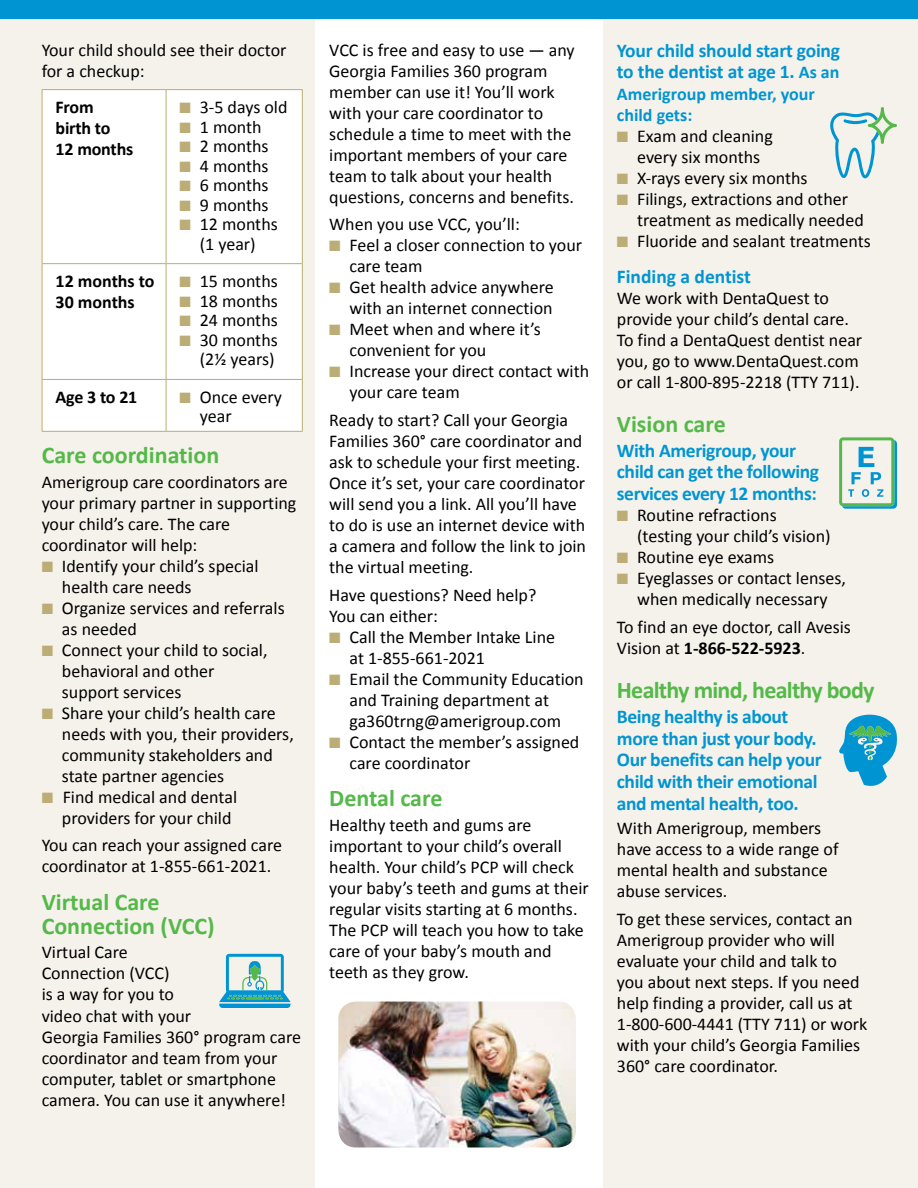
<style>
.page{position:relative;width:918px;height:1188px;background:#fff}
.page>*{position:absolute;margin:0;border:0;box-sizing:border-box;transform-origin:0 0}
.t1{font:700 24px/24px "Calibri";color:#54b948}
.t2{font:700 24px "Calibri";letter-spacing:-.03em;color:#54b948}
.t3{font:700 19.5px/21.6px "Calibri";letter-spacing:-.02em;color:#0095d2}
.t4{font:700 19.5px "Calibri";color:#0095d2}
.t5{font:18px/21px "Calibri";color:#000}
.t6{font:700 18px/21px "Calibri";letter-spacing:-.01em;color:#000}
.t7{font:700 18px/21.6px "Calibri";color:#0095d2}
.s1{color:#bbad75}
.s2{font-size:18px}
.s3{font-weight:700}
</style>
<div class="page">
<div style="left:603px;top:0;width:315px;height:1188px;background:#f5f2eb"></div>
<div style="left:0;top:0;width:315px;height:1188px;background:#f5f2eb"></div>
<div style="left:0;top:0;width:918px;height:18px;background:#0095d2"></div>
<div style="left:43px;top:90px;width:123px;height:341px;background:#fff"></div>
<div style="left:167px;top:90px;width:135px;height:341px;background:#fff"></div>
<hr style="left:42px;top:90px;width:1px;height:173px;background:#bbad75">
<hr style="left:42px;top:264px;width:1px;height:115px;background:#bbad75">
<hr style="left:42px;top:380px;width:1px;height:51px;background:#bbad75">
<hr style="left:42px;top:89px;width:124px;height:1px;background:#bbad75">
<hr style="left:42px;top:263px;width:124px;height:1px;background:#bbad75">
<hr style="left:42px;top:379px;width:124px;height:1px;background:#bbad75">
<hr style="left:42px;top:431px;width:124px;height:1px;background:#bbad75">
<hr style="left:166px;top:90px;width:1px;height:173px;background:#bbad75">
<hr style="left:166px;top:264px;width:1px;height:115px;background:#bbad75">
<hr style="left:166px;top:380px;width:1px;height:51px;background:#bbad75">
<hr style="left:166px;top:89px;width:137px;height:1px;background:#bbad75">
<hr style="left:302px;top:90px;width:1px;height:173px;background:#bbad75">
<hr style="left:302px;top:264px;width:1px;height:115px;background:#bbad75">
<hr style="left:302px;top:380px;width:1px;height:51px;background:#bbad75">
<hr style="left:166px;top:263px;width:137px;height:1px;background:#bbad75">
<hr style="left:166px;top:379px;width:137px;height:1px;background:#bbad75">
<hr style="left:166px;top:431px;width:137px;height:1px;background:#bbad75">
<svg style="left:219px;top:954px;width:72px;height:54px"></svg>
<img style="left:338px;top:1002px;width:238px;height:146px">
<svg style="left:839px;top:437px;width:58px;height:72px"></svg>
<svg style="left:839px;top:714px;width:58px;height:72px"></svg>
<svg style="left:830px;top:107px;width:67px;height:71px"></svg>
<p class="t5" style="left:42px;top:39px;width:246px">Your child should see their doctor for a checkup:</p>
<h3 class="t6" style="left:56px;top:96px;width:79px">From birth to<br>12 months</h3>
<p class="t5" style="left:180px;top:97px;width:109px"><span class="s1">■</span> 3-5 days old</p>
<p class="t5" style="left:180px;top:116px;width:84px"><span class="s1">■</span> 1 month</p>
<p class="t5" style="left:180px;top:136px;width:91px"><span class="s1">■</span> 2 months</p>
<p class="t5" style="left:180px;top:155px;width:91px"><span class="s1">■</span> 4 months</p>
<p class="t5" style="left:180px;top:175px;width:91px"><span class="s1">■</span> 6 months</p>
<p class="t5" style="left:180px;top:194px;width:91px"><span class="s1">■</span> 9 months</p>
<p class="t5" style="left:180px;top:214px;width:100px;line-height:19.5px;text-align:center"><span class="s1">■</span> 12 months (1 year)</p>
<h3 class="t6" style="left:56px;top:270px;width:101px">12 months to<br>30 months</h3>
<p class="t5" style="left:180px;top:271px;width:100px"><span class="s1">■</span> 15 months</p>
<p class="t5" style="left:180px;top:290px;width:100px"><span class="s1">■</span> 18 months</p>
<p class="t5" style="left:180px;top:310px;width:100px"><span class="s1">■</span> 24 months</p>
<p class="t5" style="left:180px;top:330px;width:100px;line-height:19.5px;text-align:right"><span class="s1">■</span> 30 months (2½ years)</p>
<h3 class="t6" style="left:56px;top:386px;width:83px">Age 3 to 21</h3>
<p class="t5" style="left:200px;top:387px;width:84px;line-height:19.5px;text-indent:-20px"><span class="s1">■</span> Once every year</p>
<h2 class="t1" style="left:42px;top:442px;width:179px">Care coordination</h2>
<p class="t5" style="left:42px;top:471px;width:256px">Amerigroup care coordinators are your primary partner in supporting your child’s care. The care coordinator will help:</p>
<p class="t5" style="left:62px;top:555px;width:198px;text-indent:-20px"><span class="s1">■</span> Identify your child’s special health care needs</p>
<p class="t5" style="left:62px;top:597px;width:224px;text-indent:-20px"><span class="s1">■</span> Organize services and referrals as needed</p>
<p class="t5" style="left:62px;top:639px;width:207px;text-indent:-20px"><span class="s1">■</span> Connect your child to social, behavioral and other support services</p>
<p class="t5" style="left:62px;top:702px;width:233px;text-indent:-20px"><span class="s1">■</span> Share your child’s health care needs with you, their providers, community stakeholders and state partner agencies</p>
<p class="t5" style="left:62px;top:786px;width:177px;text-indent:-20px"><span class="s1">■</span> Find medical and dental providers for your child</p>
<p class="t5" style="left:42px;top:835px;width:242px">You can reach your assigned care coordinator at 1-855-661-2021.</p>
<h2 class="t1" style="left:42px;top:889px;width:175px">Virtual Care<br>Connection (VCC)</h2>
<p class="t5" style="left:42px;top:942px;width:261px">Virtual Care<br>Connection (VCC)<br>is a way for you to<br>video chat with your<br>Georgia Families 360° program care coordinator and team from your computer, tablet or smartphone camera. You can use it anywhere!</p>
<p class="t5" style="left:329px;top:39px;width:247px">VCC is free and easy to use — any<br>Georgia Families 360 program member can use it! You’ll work with your care coordinator to schedule a time to meet with the important members of your care team to talk about your health questions, concerns and benefits.</p>
<p class="t5" style="left:329px;top:214px;width:192px">When you use VCC, you’ll:</p>
<p class="t5" style="left:350px;top:235px;width:234px;text-indent:-20px"><span class="s1">■</span> Feel a closer connection to your care team</p>
<p class="t5" style="left:329px;top:277px;width:226px;text-align:right"><span class="s1">■</span> Get health advice anywhere with an internet connection</p>
<p class="t5" style="left:350px;top:319px;width:193px;text-indent:-20px"><span class="s1">■</span> Meet when and where it’s convenient for you</p>
<p class="t5" style="left:350px;top:361px;width:241px;text-indent:-20px"><span class="s1">■</span> Increase your direct contact with your care team</p>
<p class="t5" style="left:329px;top:410px;width:258px">Ready to start? Call your Georgia Families 360° care coordinator and ask to schedule your first meeting.<br>Once it’s set, your care coordinator will send you a link. All you’ll have to do is use an internet device with a camera and follow the link to join the virtual meeting.</p>
<p class="t5" style="left:329px;top:584px;width:209px">Have questions? Need help?<br>You can either:</p>
<p class="t5" style="left:350px;top:626px;width:207px;text-indent:-20px"><span class="s1">■</span> Call the Member Intake Line at 1-855-661-2021</p>
<p class="t5" style="left:350px;top:668px;width:236px;text-indent:-20px"><span class="s1">■</span> Email the Community Education and Training department at ga360trng@amerigroup.com</p>
<p class="t5" style="left:350px;top:731px;width:231px;text-indent:-20px"><span class="s1">■</span> Contact the member’s assigned care coordinator</p>
<h2 class="t1" style="left:329px;top:785px;width:115px">Dental care</h2>
<p class="t5" style="left:329px;top:814px;width:261px">Healthy teeth and gums are important to your child’s overall health. Your child’s PCP will check your baby’s teeth and gums at their regular visits starting at 6 months.<br>The PCP will teach you how to take care of your baby’s mouth and teeth as they grow.</p>
<p class="t3" style="left:617px;top:38px;width:225px">Your child should start going to the dentist at age 1. <span class="s2">As an</span></p>
<p class="t7" style="left:617px;top:82px;width:200px">Amerigroup member, your child gets:</p>
<p class="t5" style="left:617px;top:126px;width:157px;text-align:center"><span class="s1">■</span> Exam and cleaning every six months</p>
<p class="t5" style="left:617px;top:168px;width:192px"><span class="s1">■</span> X-rays every six months</p>
<p class="t5" style="left:637px;top:189px;width:228px;text-indent:-20px"><span class="s1">■</span> Filings, extractions and other treatment as medically needed</p>
<p class="t5" style="left:617px;top:231px;width:256px"><span class="s1">■</span> Fluoride and sealant treatments</p>
<h3 class="t4" style="left:617px;top:264px;width:136px">Finding a dentist</h3>
<p class="t5" style="left:617px;top:287px;width:247px">We work with DentaQuest to provide your child’s dental care.<br>To find a DentaQuest dentist near you, go to www.DentaQuest.com or call 1-800-895-2218 (TTY 711).</p>
<h2 class="t1" style="left:617px;top:411px;width:110px">Vision care</h2>
<p class="t3" style="left:617px;top:439px;width:204px">With Amerigroup, your child can get the following services every 12 months:</p>
<p class="t5" style="left:637px;top:505px;width:195px;text-indent:-20px"><span class="s1">■</span> Routine refractions (testing your child’s vision)</p>
<p class="t5" style="left:617px;top:547px;width:159px"><span class="s1">■</span> Routine eye exams</p>
<p class="t5" style="left:617px;top:568px;width:231px;text-align:center"><span class="s1">■</span> Eyeglasses or contact lenses, when medically necessary</p>
<p class="t5" style="left:617px;top:616px;width:236px">To find an eye doctor, call Avesis<br>Vision at <span class="s3">1-866-522-5923</span>.</p>
<h2 class="t2" style="left:617px;top:675px;width:259px">Healthy mind, healthy body</h2>
<p class="t3" style="left:617px;top:705px;width:206px">Being healthy is about more than just your body.<br>Our benefits can help your child with their emotional and mental health, too.</p>
<p class="t5" style="left:617px;top:818px;width:223px">With Amerigroup, members have access to a wide range of mental health and substance abuse services.</p>
<p class="t5" style="left:617px;top:908px;width:252px">To get these services, contact an<br>Amerigroup provider who will evaluate your child and talk to you about next steps. If you need help finding a provider, call us at<br>1-800-600-4441 (TTY 711) or work with your child’s Georgia Families<br>360° care coordinator.</p>
</div>
